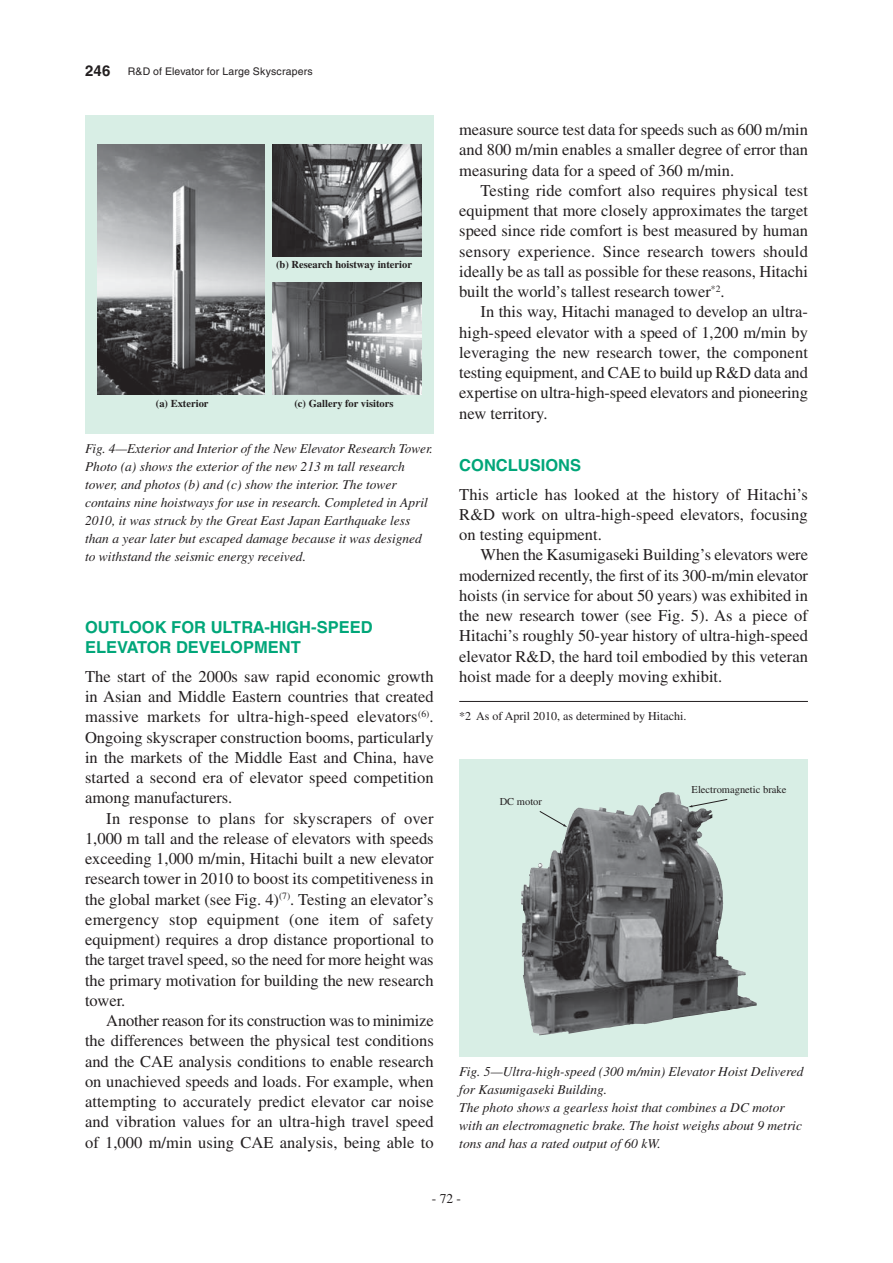
<style>
.page{position:relative;width:893px;height:1263px;background:#fff}
.page>*{position:absolute;margin:0;border:0;box-sizing:border-box;transform-origin:0 0}
.t1{font:16.5px/20.2px "Times LT Std";color:#231f20;text-align:justify}
.t2{font:700 16.5px/20.2px "Helvetica LT Std";color:#00a679}
.t3{font:700 15px "Helvetica LT Std";color:#231f20}
.t4{font:italic 13.5px/18px "Times LT Std";color:#231f20}
.t5{font:13.5px "Times LT Std";color:#231f20}
.t6{font:12px "Times LT Std";color:#231f20}
.t7{font:700 10.5px "Times LT Std";color:#231f20}
.t8{font:10.5px "Helvetica LT Std";letter-spacing:.015em;color:#231f20}
.t9{font:10.5px "Times LT Std";color:#231f20}
</style>
<div class="page">
<div style="left:85px;top:115px;width:349px;height:319px;background:#d8eee5"></div>
<img style="left:272px;top:282px;width:149px;height:112px">
<img style="left:98px;top:145px;width:167px;height:249px">
<img style="left:272px;top:145px;width:149px;height:111px">
<svg style="left:459px;top:759px;width:349px;height:297px;background:#bdcfc8"></svg>
<img style="left:521px;top:792px;width:146px;height:214px">
<svg style="left:688px;top:799px;width:40px;height:8px"></svg>
<svg style="left:539px;top:811px;width:28px;height:16px"></svg>
<hr style="left:459px;top:701px;width:349px;height:1px;background:#231f20">
<p class="t3" style="left:85px;top:66px;width:27px">246</p>
<p class="t8" style="left:128px;top:67px;width:186px">R&amp;D of Elevator for Large Skyscrapers</p>
<p class="t7" style="left:276px;top:258px;width:137px">(b) Research hoistway interior</p>
<p class="t7" style="left:156px;top:397px;width:54px">(a) Exterior</p>
<p class="t7" style="left:294px;top:397px;width:101px">(c) Gallery for visitors</p>
<p class="t4" style="left:85px;top:441px;width:349px">Fig. 4—Exterior and Interior of the New Elevator Research Tower.<br>Photo (a) shows the exterior of the new 213 m tall research tower, and photos (b) and (c) show the interior. The tower contains nine hoistways for use in research. Completed in April 2010, it was struck by the Great East Japan Earthquake less than a year later but escaped damage because it was designed to withstand the seismic energy received.</p>
<p class="t2" style="left:85px;top:619px;width:289px">OUTLOOK FOR ULTRA-HIGH-SPEED<br>ELEVATOR DEVELOPMENT</p>
<p class="t1" style="left:85px;top:668px;width:350px">The start of the 2000s saw rapid economic growth in Asian and Middle Eastern countries that created massive markets for ultra-high-speed elevators<sup>(6)</sup>.<br>Ongoing skyscraper construction booms, particularly in the markets of the Middle East and China, have started a second era of elevator speed competition among manufacturers.</p>
<p class="t1" style="left:85px;top:810px;width:350px;text-indent:21px">In response to plans for skyscrapers of over 1,000 m tall and the release of elevators with speeds exceeding 1,000 m/min, Hitachi built a new elevator research tower in 2010 to boost its competitiveness in the global market (see Fig. 4)<sup>(7)</sup>. Testing an elevator’s emergency stop equipment (one item of safety equipment) requires a drop distance proportional to the target travel speed, so the need for more height was the primary motivation for building the new research tower.</p>
<p class="t1" style="left:85px;top:1012px;width:350px;text-indent:21px">Another reason for its construction was to minimize the differences between the physical test conditions and the CAE analysis conditions to enable research on unachieved speeds and loads. For example, when attempting to accurately predict elevator car noise and vibration values for an ultra-high travel speed of 1,000 m/min using CAE analysis, being able to</p>
<p class="t1" style="left:459px;top:121px;width:350px">measure source test data for speeds such as 600 m/min and 800 m/min enables a smaller degree of error than measuring data for a speed of 360 m/min.</p>
<p class="t1" style="left:459px;top:182px;width:350px;text-indent:21px">Testing ride comfort also requires physical test equipment that more closely approximates the target speed since ride comfort is best measured by human sensory experience. Since research towers should ideally be as tall as possible for these reasons, Hitachi built the world’s tallest research tower<sup>*2</sup>.</p>
<p class="t1" style="left:459px;top:303px;width:350px;text-indent:21px">In this way, Hitachi managed to develop an ultra&shy;high-speed elevator with a speed of 1,200 m/min by leveraging the new research tower, the component testing equipment, and CAE to build up R&amp;D data and expertise on ultra-high-speed elevators and pioneering new territory.</p>
<p class="t2" style="left:459px;top:457px;width:123px">CONCLUSIONS</p>
<p class="t1" style="left:459px;top:486px;width:350px">This article has looked at the history of Hitachi’s R&amp;D work on ultra-high-speed elevators, focusing on testing equipment.</p>
<p class="t1" style="left:459px;top:546px;width:350px;text-indent:21px">When the Kasumigaseki Building’s elevators were modernized recently, the first of its 300-m/min elevator hoists (in service for about 50 years) was exhibited in the new research tower (see Fig. 5). As a piece of Hitachi’s roughly 50-year history of ultra-high-speed elevator R&amp;D, the hard toil embodied by this veteran hoist made for a deeply moving exhibit.</p>
<p class="t6" style="left:459px;top:711px;width:229px">*2 As of April 2010, as determined by Hitachi.</p>
<p class="t9" style="left:500px;top:798px;width:44px">DC motor</p>
<p class="t9" style="left:692px;top:785px;width:96px">Electromagnetic brake</p>
<p class="t4" style="left:459px;top:1064px;width:346px">Fig. 5—Ultra-high-speed (300 m/min) Elevator Hoist Delivered for Kasumigaseki Building.<br>The photo shows a gearless hoist that combines a DC motor with an electromagnetic brake. The hoist weighs about 9 metric tons and has a rated output of 60 kW.</p>
<p class="t5" style="left:432px;top:1193px;width:31px">- 72 -</p>
</div>
